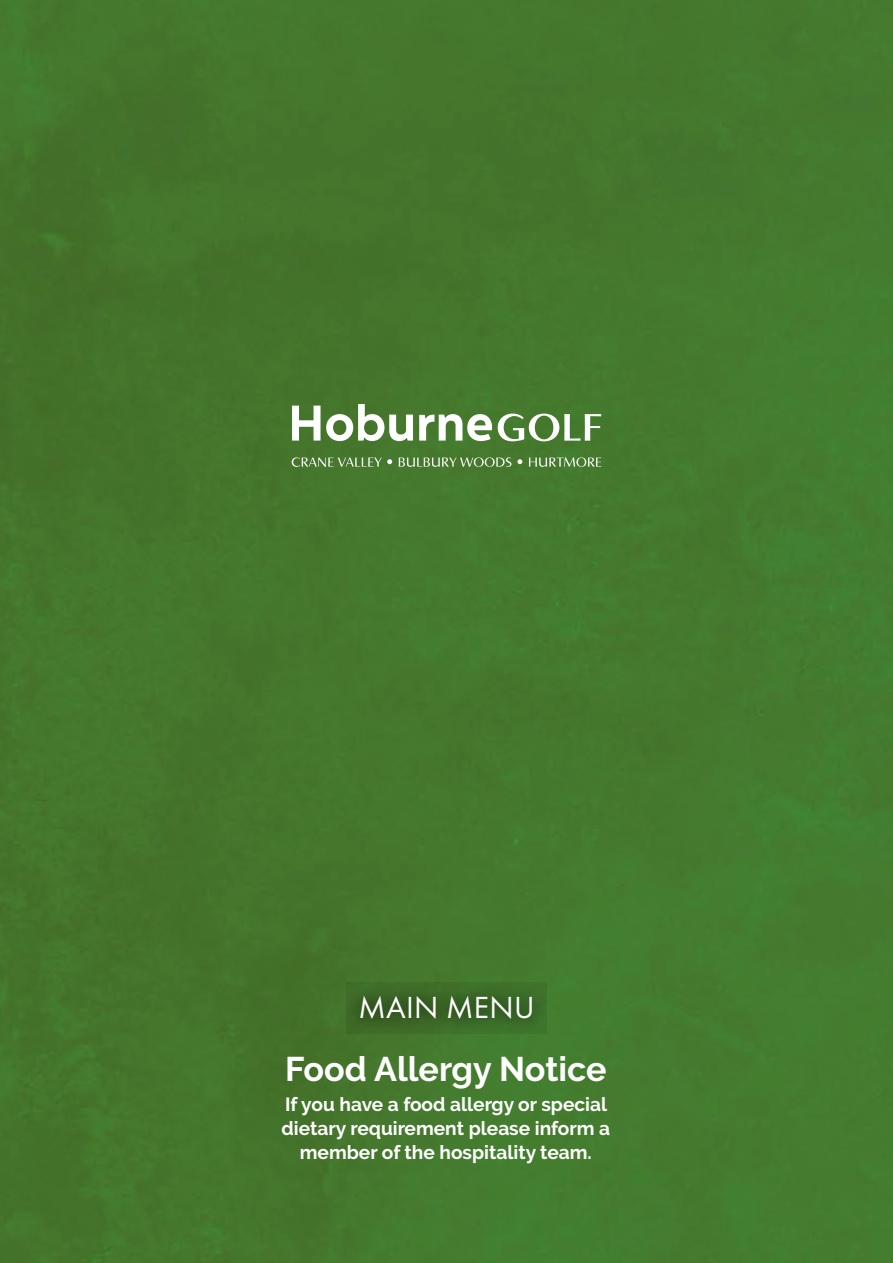
<style>
.page{position:relative;width:893px;height:1263px;background:#45772d}
.page>*{position:absolute;margin:0;border:0;box-sizing:border-box;transform-origin:0 0}
.t1{font:700 34.05px "Raleway";color:#fff}
.t2{font:31.65px "Futura New";letter-spacing:.01em;color:#fff}
.t3{font:700 19.05px/23.7px "Raleway";color:#fff;text-align:center}
</style>
<div class="page">
<svg style="left:292px;top:406px;width:28px;height:35px"></svg>
<svg style="left:326px;top:404px;width:87px;height:37px"></svg>
<svg style="left:419px;top:414px;width:73px;height:27px"></svg>
<svg style="left:498px;top:414px;width:103px;height:27px"></svg>
<svg style="left:292px;top:457px;width:100px;height:10px"></svg>
<svg style="left:399px;top:457px;width:112px;height:10px"></svg>
<svg style="left:517px;top:459px;width:5px;height:5px"></svg>
<svg style="left:529px;top:457px;width:72px;height:10px"></svg>
<svg style="left:347px;top:982px;width:195px;height:51px;fill:#3a6826"></svg>
<h2 class="t2" style="left:358px;top:989px;width:178px">MAIN MENU</h2>
<h1 class="t1" style="left:285px;top:1050px;width:323px">Food Allergy Notice</h1>
<p class="t3" style="left:282px;top:1093px;width:330px">If you have a food allergy or special dietary requirement please inform a member of the hospitality team.</p>
</div>
